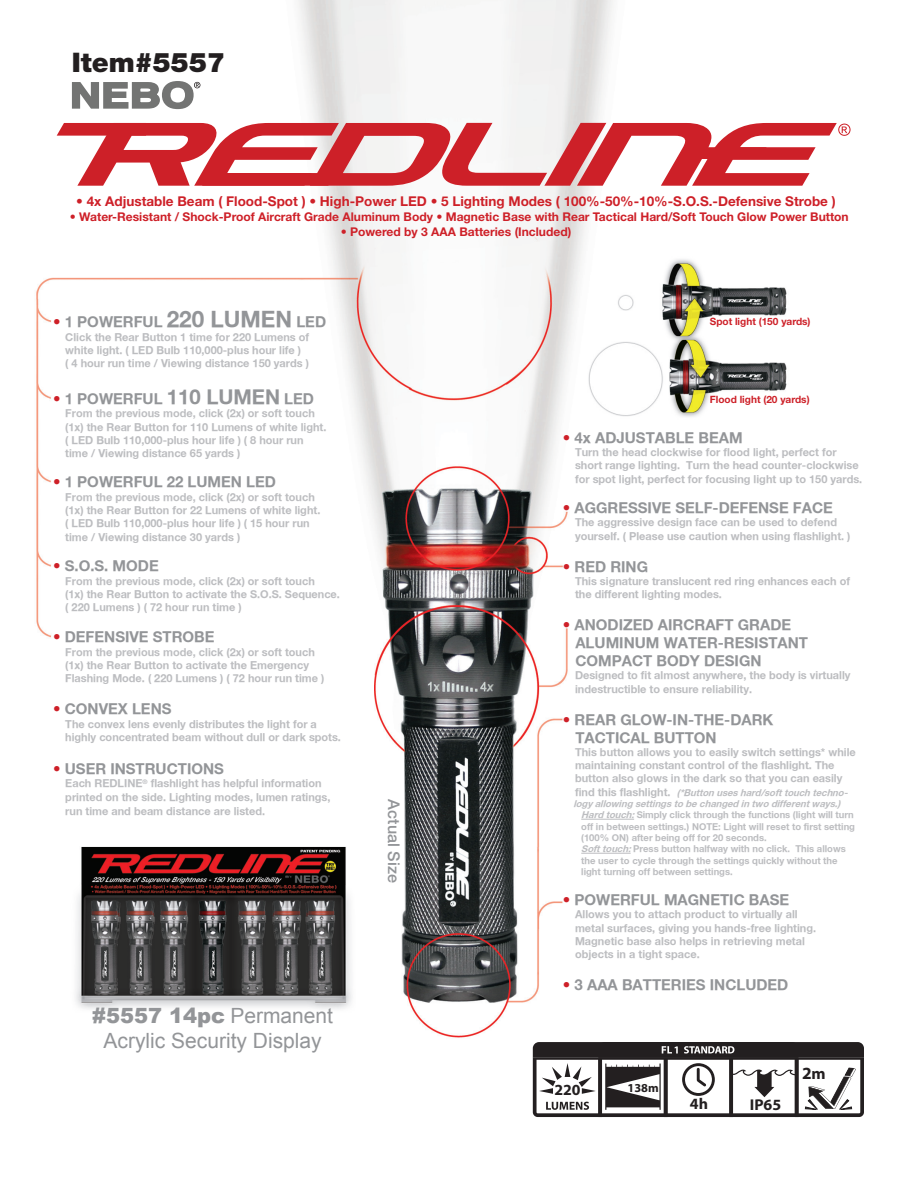
<style>
.page{position:relative;width:918px;height:1188px;background:#fff}
.page>*{position:absolute;margin:0;border:0;box-sizing:border-box;transform-origin:0 0}
.t1{font:900 27px "Helvetica Neue";color:#231f20}
.t2{font:21px "Arial";color:#939598}
.t3{font:900 21px "Arial";color:#939598}
.t4{font:700 17.1px "Myriad";color:#231f20}
.t5{font:500 16.2px "Helvetica Neue";color:#939598}
.t6{font:700 15.75px "Myriad";color:#231f20}
.t7{font:700 15.45px "Myriad";color:#231f20}
.t8{font:700 15px "Helvetica Neue";color:#939598}
.t9{font:700 13.5px "Helvetica Neue";color:#ce2028}
.t10{font:700 12.15px "Myriad";color:#231f20}
.t11{font:700 12px "Helvetica Neue";color:#ce2028}
.t12{font:700 10.95px "Helvetica Neue";color:#bcbdc0}
.t13{font:700 10.95px "Helvetica Neue";color:#bdbec1}
.t14{font:700 10.05px "Helvetica Neue";color:#cd2028}
.t15{font:700 9.45px "Helvetica Neue";color:#bcbdc0}
.t16{font:italic 700 9.45px "Helvetica Neue";color:#bcbdc0}
.s1{color:#ce2028}
.s2{font-size:22.5px}
.s3{font-size:20.4px}
.s4{color:#bcbdc0}
.s5{font-weight:400}
.s6{font-style:normal;font-size:10.95px}
.s7{font-style:italic}
.s8{font-size:16.2px}
</style>
<div class="page">
<img style="left:36px;top:1px;width:763px;height:1117px">
<hr style="left:581px;top:819px;width:53px;height:1px;background:#bcbdc0">
<hr style="left:581px;top:853px;width:50px;height:1px;background:#bcbdc0">
<svg style="left:57px;top:123px;width:794px;height:63px"></svg>
<svg style="left:71px;top:80px;width:129px;height:30px"></svg>
<svg style="left:533px;top:1042px;width:331px;height:75px"></svg>
<p class="t1" style="left:72px;top:46px;width:155px">Item#5557</p>
<p class="t9" style="left:76px;top:193px;width:761px">• 4x Adjustable Beam ( Flood-Spot ) • High-Power LED • 5 Lighting Modes ( 100%-50%-10%-S.O.S.-Defensive Strobe )</p>
<p class="t11" style="left:70px;top:210px;width:780px">• Water-Resistant / Shock-Proof Aircraft Grade Aluminum Body • Magnetic Base with Rear Tactical Hard/Soft Touch Glow Power Button</p>
<p class="t11" style="left:341px;top:225px;width:232px">• Powered by 3 AAA Batteries (Included)</p>
<p class="t8" style="left:53px;top:312px;width:275px"><span class="s1">•</span> 1 POWERFUL <span class="s2">220 LUMEN</span> LED</p>
<p class="t12" style="left:65px;top:330px;width:245px">Click the Rear Button 1 time for 220 Lumens of</p>
<p class="t12" style="left:65px;top:343px;width:237px">white light. ( LED Bulb 110,000-plus hour life )</p>
<p class="t12" style="left:65px;top:357px;width:245px">( 4 hour run time / Viewing distance 150 yards )</p>
<p class="t8" style="left:53px;top:390px;width:262px"><span class="s1">•</span> 1 POWERFUL <span class="s3">110 LUMEN</span> LED</p>
<p class="t13" style="left:65px;top:407px;width:251px">From the previous mode, c<span class="s4">lick (2x) or soft touch</span></p>
<p class="t12" style="left:65px;top:420px;width:263px">(1x) the Rear Button for 110 Lumens of white light.</p>
<p class="t12" style="left:65px;top:433px;width:240px">( LED Bulb 110,000-plus hour life ) ( 8 hour run</p>
<p class="t12" style="left:65px;top:447px;width:176px">time / Viewing distance 65 yards )</p>
<p class="t8" style="left:53px;top:472px;width:224px"><span class="s1">•</span> 1 POWERFUL 22 LUMEN LED</p>
<p class="t13" style="left:65px;top:490px;width:251px">From the previous mode, c<span class="s4">lick (2x) or soft touch</span></p>
<p class="t12" style="left:65px;top:503px;width:257px">(1x) the Rear Button for 22 Lumens of white light.</p>
<p class="t12" style="left:65px;top:516px;width:246px">( LED Bulb 110,000-plus hour life ) ( 15 hour run</p>
<p class="t12" style="left:65px;top:530px;width:176px">time / Viewing distance 30 yards )</p>
<p class="t8" style="left:53px;top:556px;width:107px"><span class="s1">•</span> S.O.S. MODE</p>
<p class="t13" style="left:65px;top:574px;width:251px">From the previous mode, c<span class="s4">lick (2x) or soft touch</span></p>
<p class="t12" style="left:65px;top:587px;width:276px">(1x) the Rear Button to activate the S.O.S. Sequence.</p>
<p class="t12" style="left:65px;top:601px;width:178px">( 220 Lumens ) ( 72 hour run time )</p>
<p class="t8" style="left:53px;top:627px;width:163px"><span class="s1">•</span> DEFENSIVE STROBE</p>
<p class="t13" style="left:65px;top:645px;width:251px">From the previous mode, c<span class="s4">lick (2x) or soft touch</span></p>
<p class="t12" style="left:65px;top:658px;width:245px">(1x) the Rear Button to activate the Emergency</p>
<p class="t12" style="left:65px;top:671px;width:261px">Flashing Mode. ( 220 Lumens ) ( 72 hour run time )</p>
<p class="t8" style="left:53px;top:699px;width:120px"><span class="s1">•</span> CONVEX LENS</p>
<p class="t12" style="left:65px;top:717px;width:253px">The convex lens evenly distributes the light for a</p>
<p class="t12" style="left:65px;top:731px;width:277px">highly concentrated beam without dull or dark spots.</p>
<p class="t8" style="left:53px;top:759px;width:172px"><span class="s1">•</span> USER INSTRUCTIONS</p>
<p class="t12" style="left:65px;top:777px;width:258px">Each REDLINE<sup>®</sup> flashlight has helpful information</p>
<p class="t12" style="left:65px;top:790px;width:267px">printed on the side. Lighting modes, lumen ratings,</p>
<p class="t12" style="left:65px;top:804px;width:201px">run time and beam distance are listed.</p>
<p class="t5" style="left:404px;top:799px;width:85px;rotate:90deg">Actual Size</p>
<p class="t3" style="left:92px;top:1000px;width:242px">#5557 14pc <span class="s5">Permanent</span></p>
<p class="t2" style="left:104px;top:1027px;width:220px">Acrylic Security Display</p>
<p class="t14" style="left:710px;top:315px;width:102px">Spot light (150 yards)</p>
<p class="t14" style="left:710px;top:393px;width:101px">Flood light (20 yards)</p>
<p class="t8" style="left:563px;top:428px;width:181px"><span class="s1">•</span> 4x ADJUSTABLE BEAM</p>
<p class="t12" style="left:575px;top:445px;width:263px">Turn the head clockwise for flood light, perfect for</p>
<p class="t12" style="left:575px;top:458px;width:285px">short range lighting. Turn the head counter-clockwise</p>
<p class="t12" style="left:575px;top:472px;width:289px">for spot light, perfect for focusing light up to 150 yards.</p>
<p class="t8" style="left:563px;top:499px;width:272px"><span class="s1">•</span> AGGRESSIVE SELF-DEFENSE FACE</p>
<p class="t12" style="left:575px;top:516px;width:263px">The aggressive design face can be used to defend</p>
<p class="t12" style="left:575px;top:529px;width:277px">yourself. ( Please use caution when using flashlight. )</p>
<p class="t8" style="left:563px;top:557px;width:87px"><span class="s1">•</span> RED RING</p>
<p class="t12" style="left:575px;top:574px;width:276px">This signature translucent red ring enhances each of</p>
<p class="t12" style="left:575px;top:587px;width:148px">the different lighting modes.</p>
<p class="t8" style="left:563px;top:616px;width:230px"><span class="s1">•</span> ANODIZED AIRCRAFT GRADE</p>
<p class="t8" style="left:575px;top:634px;width:234px">ALUMINUM WATER-RESISTANT</p>
<p class="t8" style="left:575px;top:652px;width:188px">COMPACT BODY DESIGN</p>
<p class="t12" style="left:575px;top:669px;width:277px">Designed to fit almost anywhere, the body is virtually</p>
<p class="t12" style="left:575px;top:682px;width:179px">indestructible to ensure reliability.</p>
<p class="t8" style="left:563px;top:710px;width:212px"><span class="s1">•</span> REAR GLOW-IN-THE-DARK</p>
<p class="t8" style="left:575px;top:728px;width:143px">TACTICAL BUTTON</p>
<p class="t12" style="left:575px;top:745px;width:282px">This button allows you to easily switch settings* while</p>
<p class="t12" style="left:575px;top:758px;width:261px">maintaining constant control of the flashlight. The</p>
<p class="t12" style="left:575px;top:771px;width:269px">button also glows in the dark so that you can easily</p>
<p class="t16" style="left:575px;top:786px;width:277px"><span class="s6">f i n d t h i s f l a s h l i g h t .</span> (*Buttonuseshard/softtouchtechno-</p>
<p class="t16" style="left:573px;top:798px;width:269px">logy allowing settingsto bechanged intwo differentways.)</p>
<p class="t15" style="left:581px;top:809px;width:274px"><span class="s7">Hard touch:</span>Simply click through the functions (light will turn</p>
<p class="t15" style="left:581px;top:820px;width:275px">off in between settings.) NOTE: Light will reset to first setting</p>
<p class="t15" style="left:581px;top:832px;width:187px">(100% ON) after being off for 20 seconds.</p>
<p class="t15" style="left:581px;top:843px;width:266px"><span class="s7">Softtouch:</span>Press button halfway with no click. This allows</p>
<p class="t15" style="left:581px;top:854px;width:258px">the user to cycle through the settings quickly without the</p>
<p class="t15" style="left:581px;top:866px;width:153px">light turning off between settings.</p>
<p class="t8" style="left:563px;top:891px;width:228px"><span class="s1">•</span> POWERFUL MAGNETIC BASE</p>
<p class="t12" style="left:575px;top:908px;width:224px">Allows you to attach product to virtually all</p>
<p class="t12" style="left:575px;top:921px;width:243px">metal surfaces, giving you hands-free lighting.</p>
<p class="t12" style="left:575px;top:934px;width:231px">Magnetic base also helps in retrieving metal</p>
<p class="t12" style="left:575px;top:947px;width:126px">objects in a tight space.</p>
<p class="t8" style="left:563px;top:975px;width:227px"><span class="s1">•</span> 3 AAA BATTERIES INCLUDED</p>
<h3 class="t7" style="left:555px;top:1082px;width:28px">220</h3>
<p class="t10" style="left:628px;top:1081px;width:33px">138m</p>
<h3 class="t6" style="left:690px;top:1096px;width:20px">4h</h3>
<h3 class="t6" style="left:750px;top:1097px;width:33px">IP65</h3>
<h3 class="t4" style="left:802px;top:1065px;width:25px">2<span class="s8">m</span></h3>
</div>
